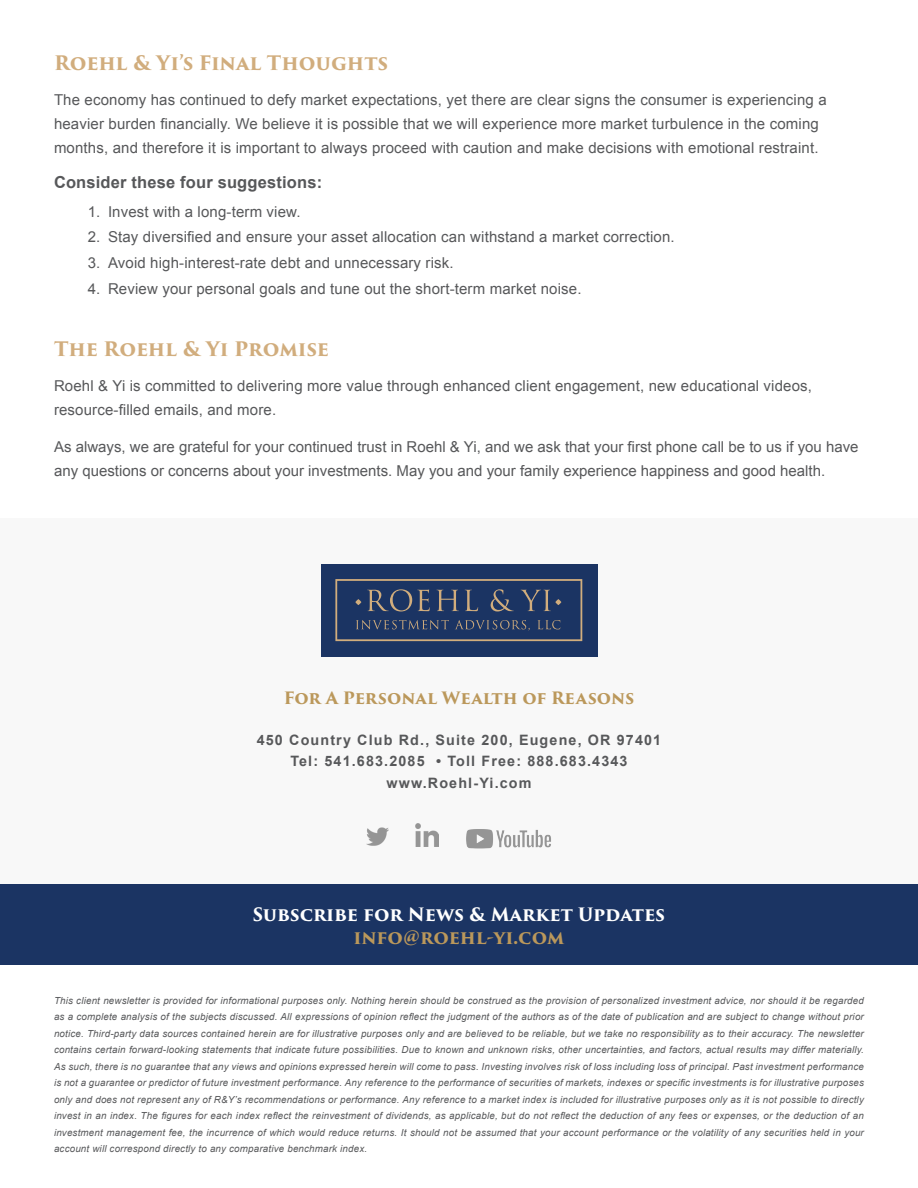
<style>
.page{position:relative;width:918px;height:1188px;background:#fff}
.page>*{position:absolute;margin:0;border:0;box-sizing:border-box;transform-origin:0 0}
.t1{font:700 19.5px "Trajan Pro 3";letter-spacing:-.005em;color:#d1ad7d}
.t2{font:700 18px "Trajan Pro 3";letter-spacing:-.005em;color:#fff}
.t3{font:700 18px "Trajan Pro 3";letter-spacing:-.005em;color:#bb985b}
.t4{font:700 16.65px "Trajan Pro 3";color:#bb985b}
.t5{font:700 16.5px "Arial";letter-spacing:.01em;color:#57585a}
.t6{font:15px/24px "Arial";letter-spacing:.01em;color:#57585a}
.t7{font:700 14.4px "Arial";letter-spacing:.08em;color:#57585a}
.t8{font:italic 9.75px/16.5px "Arial";letter-spacing:.02em;color:#57585a;text-align:justify}
</style>
<div class="page">
<div style="left:0;top:518px;width:918px;height:390px;background:#f8f8f8"></div>
<div style="left:0;top:884px;width:918px;height:80px;background:#1b3463"></div>
<div style="left:321px;top:564px;width:276px;height:92px;background:#1b3463"></div>
<svg style="left:335px;top:579px;width:247px;height:62px"></svg>
<img style="left:366px;top:827px;width:23px;height:19px">
<img style="left:415px;top:823px;width:23px;height:23px">
<img style="left:466px;top:829px;width:85px;height:20px">
<p class="t1" style="left:54px;top:49px;width:336px">Roehl &amp; Yi’s Final Thoughts</p>
<p class="t6" style="left:54px;top:88px;width:774px">The economy has continued to defy market expectations, yet there are clear signs the consumer is experiencing a heavier burden financially. We believe it is possible that we will experience more market turbulence in the coming months, and therefore it is important to always proceed with caution and make decisions with emotional restraint.</p>
<p class="t5" style="left:54px;top:171px;width:270px">Consider these four suggestions:</p>
<p class="t6" style="left:88px;top:199px;width:214px">1. Invest with a long-term view.</p>
<p class="t6" style="left:88px;top:225px;width:588px">2. Stay diversified and ensure your asset allocation can withstand a market correction.</p>
<p class="t6" style="left:88px;top:251px;width:367px">3. Avoid high-interest-rate debt and unnecessary risk.</p>
<p class="t6" style="left:88px;top:277px;width:495px">4. Review your personal goals and tune out the short-term market noise.</p>
<p class="t1" style="left:54px;top:334px;width:276px">The Roehl &amp; Yi Promise</p>
<p class="t6" style="left:54px;top:373px;width:760px">Roehl &amp; Yi is committed to delivering more value through enhanced client engagement, new educational videos, resource-filled emails, and more.</p>
<p class="t6" style="left:54px;top:435px;width:806px">As always, we are grateful for your continued trust in Roehl &amp; Yi, and we ask that your first phone call be to us if you have any questions or concerns about your investments. May you and your family experience happiness and good health.</p>
<p class="t4" style="left:284px;top:686px;width:352px">For A Personal Wealth of Reasons</p>
<p class="t7" style="left:257px;top:730px;width:406px">450 Country Club Rd., Suite 200, Eugene, OR 97401</p>
<p class="t7" style="left:290px;top:752px;width:339px">Tel: 541.683.2085 • Toll Free: 888.683.4343</p>
<p class="t7" style="left:386px;top:773px;width:147px">www.Roehl-Yi.com</p>
<p class="t2" style="left:253px;top:901px;width:414px">Subscribe for News &amp; Market Updates</p>
<p class="t3" style="left:354px;top:924px;width:212px">info@roehl-yi.com</p>
<p class="t8" style="left:54px;top:992px;width:811px">This client newsletter is provided for informational purposes only. Nothing herein should be construed as the provision of personalized investment advice, nor should it be regarded as a complete analysis of the subjects discussed. All expressions of opinion reflect the judgment of the authors as of the date of publication and are subject to change without prior notice. Third-party data sources contained herein are for illustrative purposes only and are believed to be reliable, but we take no responsibility as to their accuracy. The newsletter contains certain forward-looking statements that indicate future possibilities. Due to known and unknown risks, other uncertainties, and factors, actual results may differ materially.<br>As such, there is no guarantee that any views and opinions expressed herein will come to pass. Investing involves risk of loss including loss of principal. Past investment performance is not a guarantee or predictor of future investment performance. Any reference to the performance of securities of markets, indexes or specific investments is for illustrative purposes only and does not represent any of R&amp;Y’s recommendations or performance. Any reference to a market index is included for illustrative purposes only as it is not possible to directly invest in an index. The figures for each index reflect the reinvestment of dividends, as applicable, but do not reflect the deduction of any fees or expenses, or the deduction of an investment management fee, the incurrence of which would reduce returns. It should not be assumed that your account performance or the volatility of any securities held in your account will correspond directly to any comparative benchmark index.</p>
</div>
